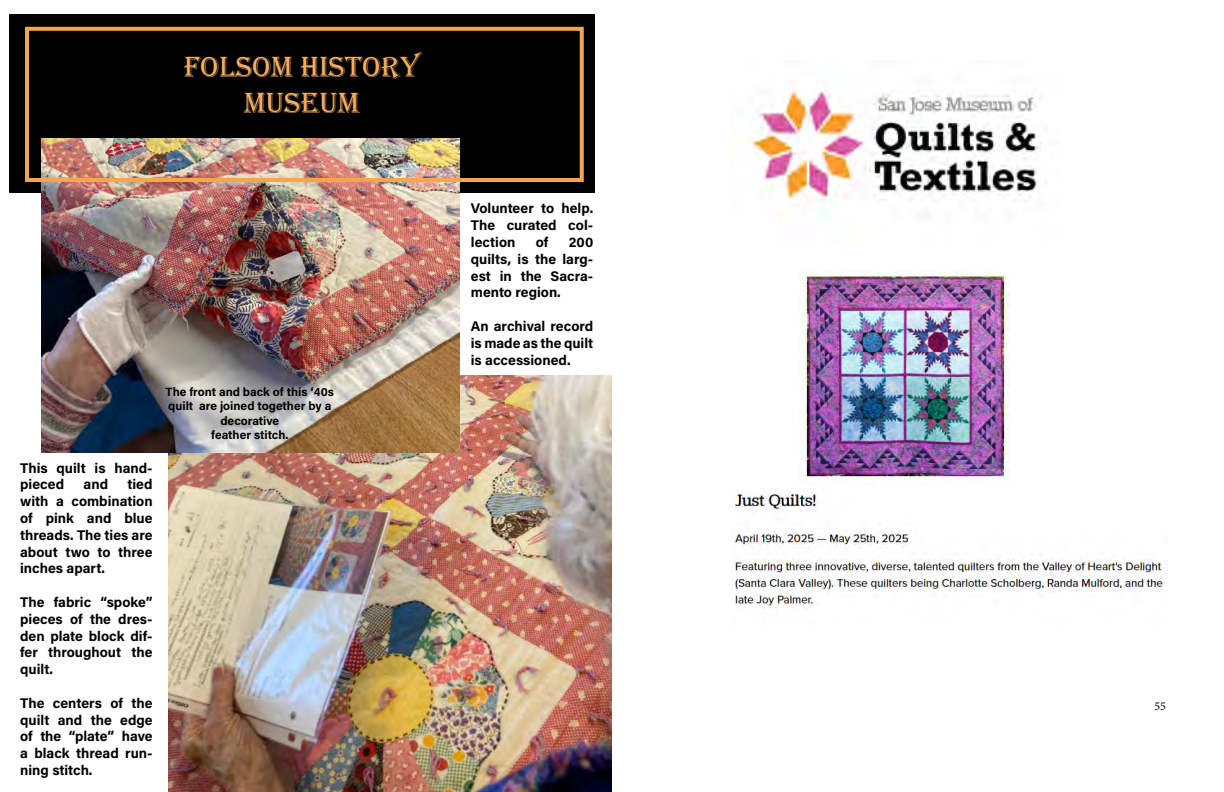
<style>
.page{position:relative;width:1224px;height:792px;background:#fff}
.page>*{position:absolute;margin:0;border:0;box-sizing:border-box;transform-origin:0 0}
.t1{font:30px/36px "Algerian";color:#f5ae61;text-align:center}
.t2{font:700 14px/16.8px "Acumin Pro";color:#000;text-align:justify}
.t3{font:700 12px/14.4px "Acumin Pro";color:#000;text-align:center}
.t4{font:12px "Minion Pro";color:#000}
</style>
<div class="page">
<div style="left:9px;top:14px;width:586px;height:179px;background:#000"></div>
<img style="left:169px;top:376px;width:443px;height:416px">
<img style="left:42px;top:138px;width:417px;height:314px">
<div style="left:25px;top:27px;width:559px;height:155px;border:4px solid #f4a54e"></div>
<img style="left:751px;top:60px;width:290px;height:157px">
<img style="left:799px;top:270px;width:210px;height:209px">
<img style="left:734px;top:493px;width:431px;height:114px">
<h1 class="t1" style="left:184px;top:50px;width:237px">FOLSOM HISTORY<br>MUSEUM</h1>
<p class="t2" style="left:20px;top:459px;width:134px">This quilt is hand&shy;pieced</p>
<p class="t2" style="left:20px;top:475px;width:134px;text-indent:107px">tied with a combination of pink and blue threads. The ties are about two to three inches apart.</p>
<p class="t2" style="left:20px;top:593px;width:134px">The fabric “spoke” pieces of the dres&shy;den plate block dif&shy;fer throughout the quilt.</p>
<p class="t2" style="left:20px;top:694px;width:134px">The centers of the quilt and the edge of the “plate” have a black thread run&shy;ning stitch.</p>
<p class="t2" style="left:84px;top:475px;width:26px">and</p>
<p class="t3" style="left:166px;top:384px;width:170px">The front and back of this ‘40s quilt are joined together by a decorative<br>feather stitch.</p>
<p class="t2" style="left:471px;top:199px;width:124px">Volunteer to help.<br>The curated col&shy;lection</p>
<p class="t2" style="left:536px;top:233px;width:14px">of</p>
<p class="t2" style="left:471px;top:233px;width:124px;text-indent:98px">200 quilts, is the larg&shy;est in the Sacra&shy;mento region.</p>
<p class="t2" style="left:471px;top:317px;width:124px">An archival record is made as the quilt is accessioned.</p>
<p class="t4" style="left:1154px;top:698px;width:13px">55</p>
</div>
